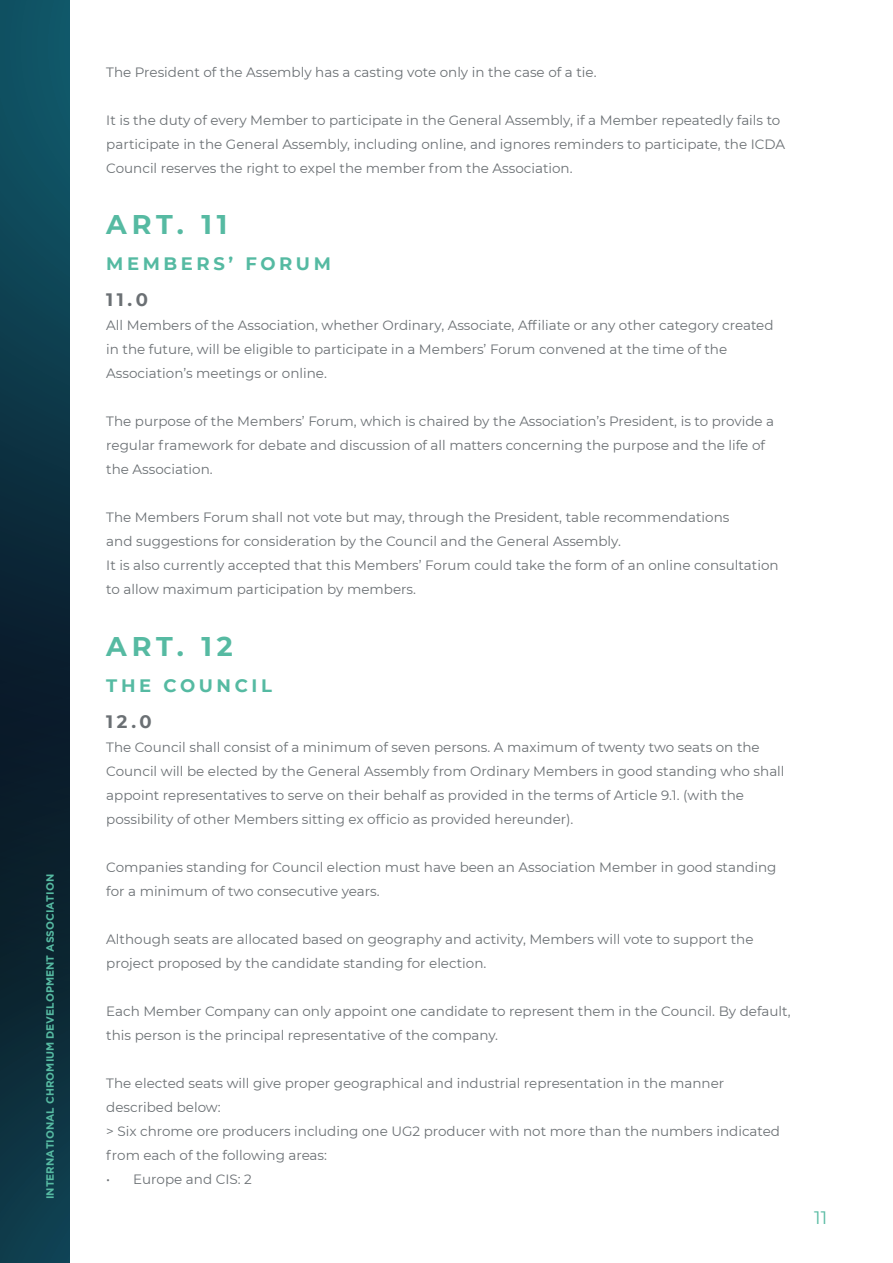
<style>
.page{position:relative;width:893px;height:1263px;background:#fff}
.page>*{position:absolute;margin:0;border:0;box-sizing:border-box;transform-origin:0 0}
.t1{font:700 27px "Montserrat";letter-spacing:.18em;color:#56baa2}
.t2{font:700 18px "Montserrat";letter-spacing:.2em;color:#55baa2}
.t3{font:700 18px "Montserrat";color:#6b7074}
.t4{font:18px "Montserrat";color:#56baa2}
.t5{font:13.5px/24px "Montserrat";color:#6b7074}
.t6{font:700 10.5px "Gotham";color:#56baa2}
</style>
<div class="page">
<svg style="left:0;top:0;width:69px;height:1263px;background:#0c3342"></svg>
<p class="t6" style="left:44px;top:1199px;width:327px;rotate:-90deg">INTERNATIONAL CHROMIUM DEVELOPMENT ASSOCIATION</p>
<p class="t5" style="left:106px;top:60px;width:492px">The President of the Assembly has a casting vote only in the case of a tie.</p>
<p class="t5" style="left:106px;top:108px;width:680px">It is the duty of every Member to participate in the General Assembly, if a Member repeatedly fails to participate in the General Assembly, including online, and ignores reminders to participate, the ICDA<br>Council reserves the right to expel the member from the Association.</p>
<h1 class="t1" style="left:106px;top:205px;width:123px">ART. 11</h1>
<h2 class="t2" style="left:106px;top:251px;width:226px">MEMBERS’ FORUM</h2>
<h2 class="t3" style="left:106px;top:287px;width:43px">11.0</h2>
<p class="t5" style="left:106px;top:313px;width:669px">All Members of the Association, whether Ordinary, Associate, Affiliate or any other category created in the future, will be eligible to participate in a Members’ Forum convened at the time of the<br>Association’s meetings or online.</p>
<p class="t5" style="left:106px;top:409px;width:669px">The purpose of the Members’ Forum, which is chaired by the Association’s President, is to provide a regular framework for debate and discussion of all matters concerning the purpose and the life of the Association.</p>
<p class="t5" style="left:106px;top:505px;width:674px">The Members Forum shall not vote but may, through the President, table recommendations<br>and suggestions for consideration by the Council and the General Assembly.<br>It is also currently accepted that this Members’ Forum could take the form of an online consultation to allow maximum participation by members.</p>
<h1 class="t1" style="left:106px;top:627px;width:128px">ART. 12</h1>
<h2 class="t2" style="left:106px;top:672px;width:167px">THE COUNCIL</h2>
<h2 class="t3" style="left:106px;top:708px;width:47px">12.0</h2>
<p class="t5" style="left:106px;top:735px;width:680px">The Council shall consist of a minimum of seven persons. A maximum of twenty two seats on the Council will be elected by the General Assembly from Ordinary Members in good standing who shall appoint representatives to serve on their behalf as provided in the terms of Article 9.1. (with the possibility of other Members sitting ex officio as provided hereunder).</p>
<p class="t5" style="left:106px;top:855px;width:672px">Companies standing for Council election must have been an Association Member in good standing for a minimum of two consecutive years.</p>
<p class="t5" style="left:106px;top:927px;width:649px">Although seats are allocated based on geography and activity, Members will vote to support the project proposed by the candidate standing for election.</p>
<p class="t5" style="left:106px;top:999px;width:686px">Each Member Company can only appoint one candidate to represent them in the Council. By default, this person is the principal representative of the company.</p>
<p class="t5" style="left:106px;top:1071px;width:675px">The elected seats will give proper geographical and industrial representation in the manner described below:<br>&gt; Six chrome ore producers including one UG2 producer with not more than the numbers indicated from each of the following areas:</p>
<p class="t5" style="left:106px;top:1167px;width:147px">• Europe and CIS: 2</p>
<h2 class="t4" style="left:814px;top:1205px;width:14px">11</h2>
</div>
